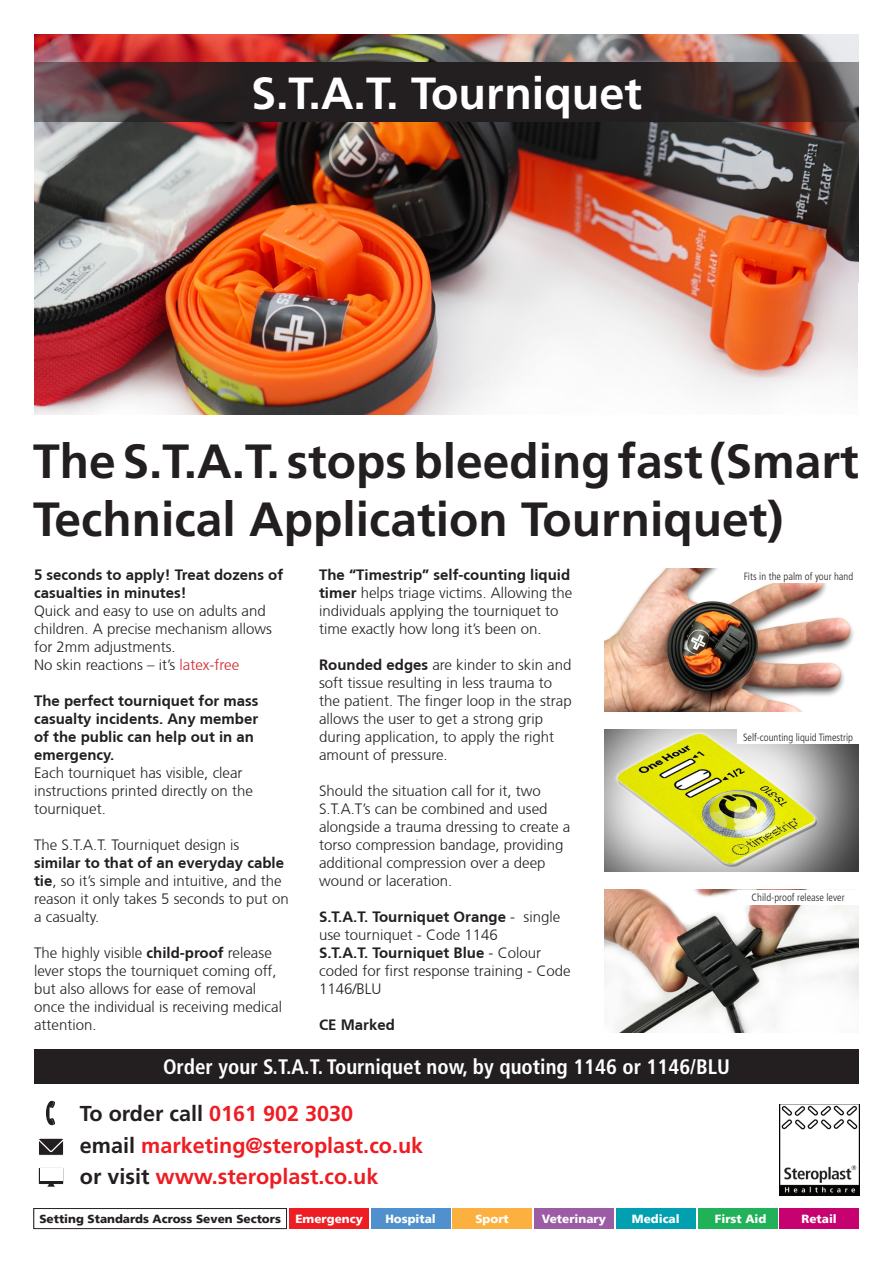
<style>
.page{position:relative;width:893px;height:1263px;background:#fff}
.page>*{position:absolute;margin:0;border:0;box-sizing:border-box;transform-origin:0 0}
.t1{font:700 48px/57.6px "Frutiger LT Std";color:#231f20}
.t2{font:700 45px "Frutiger LT Std";color:#fff}
.t3{font:700 21.6px "Frutiger LT Std";color:#ee1d23}
.t4{font:700 21.6px "Frutiger LT Std";color:#231f20}
.t5{font:700 condensed 21px "Frutiger LT Std";color:#fff}
.t6{font:300 15px/18px "Frutiger CE";color:#231f20}
.t7{font:700 15px/18px "Frutiger CE";color:#231f20}
.t8{font:900 11.85px "Frutiger LT";color:#fff}
.t9{font:900 11.85px "Frutiger LT";color:#231f20}
.t10{font:300 condensed 10.5px "Frutiger LT Std";color:#231f20}
.s1{color:#d1232a}
.s2{font-weight:700}
.s3{color:#ee1d23}
.s4{color:#231f20}
</style>
<div class="page">
<img style="left:34px;top:34px;width:825px;height:381px">
<svg style="left:34px;top:62px;width:412px;height:60px;background:#36282a"></svg>
<svg style="left:446px;top:62px;width:413px;height:60px;background:#302726"></svg>
<div style="left:698px;top:1209px;width:79px;height:20px;background:#21b259"></div>
<div style="left:453px;top:1209px;width:79px;height:20px;background:#fbb03f"></div>
<div style="left:371px;top:1209px;width:79px;height:20px;background:#5090cc"></div>
<div style="left:534px;top:1209px;width:80px;height:20px;background:#9b5ba5"></div>
<div style="left:616px;top:1209px;width:79px;height:20px;background:#00a0b0"></div>
<div style="left:780px;top:1209px;width:79px;height:20px;background:#c60170"></div>
<div style="left:289px;top:1209px;width:80px;height:20px;background:#ee1d23"></div>
<div style="left:34px;top:1208px;width:253px;height:21px;border:1px solid #231f20"></div>
<img style="left:779px;top:1104px;width:80px;height:91px">
<div style="left:39px;top:1168px;width:24px;height:16px;background:#231f20"></div>
<svg style="left:39px;top:1138px;width:25px;height:18px"></svg>
<svg style="left:47px;top:1184px;width:8px;height:3px"></svg>
<div style="left:40px;top:1169px;width:22px;height:12px;background:#fff"></div>
<svg style="left:46px;top:1100px;width:9px;height:25px"></svg>
<div style="left:34px;top:1049px;width:825px;height:34px;background:#231f20"></div>
<img style="left:604px;top:568px;width:250px;height:143px">
<img style="left:604px;top:890px;width:255px;height:142px">
<img style="left:604px;top:729px;width:255px;height:143px">
<div style="left:737px;top:729px;width:122px;height:15px;background:#fff"></div>
<div style="left:737px;top:890px;width:122px;height:14px;background:#fff"></div>
<div style="left:737px;top:568px;width:122px;height:15px;background:#fff"></div>
<p class="t2" style="left:251px;top:67px;width:392px">S.T.A.T. Tourniquet</p>
<p class="t1" style="left:33px;top:433px;width:827px">The S.T.A.T. stops bleeding fast (Smart<br>Technical Application Tourniquet)</p>
<p class="t7" style="left:34px;top:565px;width:251px">5 seconds to apply! Treat dozens of casualties in minutes!</p>
<p class="t6" style="left:34px;top:601px;width:239px">Quick and easy to use on adults and children. A precise mechanism allows for 2mm adjustments.</p>
<p class="t6" style="left:34px;top:655px;width:207px">No skin reactions – it’s <span class="s1">latex-free</span></p>
<p class="t7" style="left:34px;top:691px;width:226px">The perfect tourniquet for mass casualty incidents. Any member of the public can help out in an emergency.</p>
<p class="t6" style="left:34px;top:763px;width:220px">Each tourniquet has visible, clear instructions printed directly on the tourniquet.</p>
<p class="t6" style="left:34px;top:835px;width:256px">The S.T.A.T. Tourniquet design is <span class="s2">similar to that of an everyday cable tie</span>, so it’s simple and intuitive, and the reason it only takes 5 seconds to put on a casualty.</p>
<p class="t6" style="left:34px;top:943px;width:250px">The highly visible <span class="s2">child-proof</span> release lever stops the tourniquet coming off, but also allows for ease of removal once the individual is receiving medical attention.</p>
<p class="t6" style="left:319px;top:565px;width:255px"><span class="s2">The “Timestrip” self-counting liquid timer</span> helps triage victims. Allowing the individuals applying the tourniquet to time exactly how long it’s been on.</p>
<p class="t6" style="left:319px;top:655px;width:254px"><span class="s2">Rounded edges</span> are kinder to skin and soft tissue resulting in less trauma to the patient. The finger loop in the strap allows the user to get a strong grip during application, to apply the right amount of pressure.</p>
<p class="t6" style="left:319px;top:781px;width:253px">Should the situation call for it, two S.T.A.T’s can be combined and used alongside a trauma dressing to create a torso compression bandage, providing additional compression over a deep wound or laceration.</p>
<p class="t6" style="left:319px;top:907px;width:243px"><span class="s2">S.T.A.T. Tourniquet Orange</span> - single use tourniquet - Code 1146</p>
<p class="t6" style="left:319px;top:943px;width:253px"><span class="s2">S.T.A.T. Tourniquet Blue</span> - Colour coded for first response training - Code<br>1146/BLU</p>
<p class="t7" style="left:319px;top:1015px;width:77px">CE Marked</p>
<p class="t10" style="left:744px;top:570px;width:111px">Fits in the palm of your hand</p>
<p class="t10" style="left:743px;top:731px;width:112px">Self-counting liquid Timestrip</p>
<p class="t10" style="left:752px;top:891px;width:94px">Child-proof release lever</p>
<p class="t5" style="left:163px;top:1054px;width:568px">Order your S.T.A.T. Tourniquet now, by quoting 1146 or 1146/BLU</p>
<p class="t4" style="left:80px;top:1101px;width:275px">To order call <span class="s3">0161 902 3030</span></p>
<p class="t3" style="left:80px;top:1132px;width:345px"><span class="s4">email</span> marketing@steroplast.co.uk</p>
<p class="t3" style="left:80px;top:1164px;width:300px"><span class="s4">or visit</span> www.steroplast.co.uk</p>
<p class="t8" style="left:385px;top:1212px;width:52px">Hospital</p>
<p class="t9" style="left:39px;top:1212px;width:243px">Setting Standards Across Seven Sectors</p>
<p class="t8" style="left:295px;top:1212px;width:69px">Emergency</p>
<p class="t8" style="left:475px;top:1212px;width:35px">Sport</p>
<p class="t8" style="left:542px;top:1212px;width:66px">Veterinary</p>
<p class="t8" style="left:632px;top:1212px;width:49px">Medical</p>
<p class="t8" style="left:715px;top:1212px;width:53px">First Aid</p>
<p class="t8" style="left:801px;top:1212px;width:37px">Retail</p>
</div>
